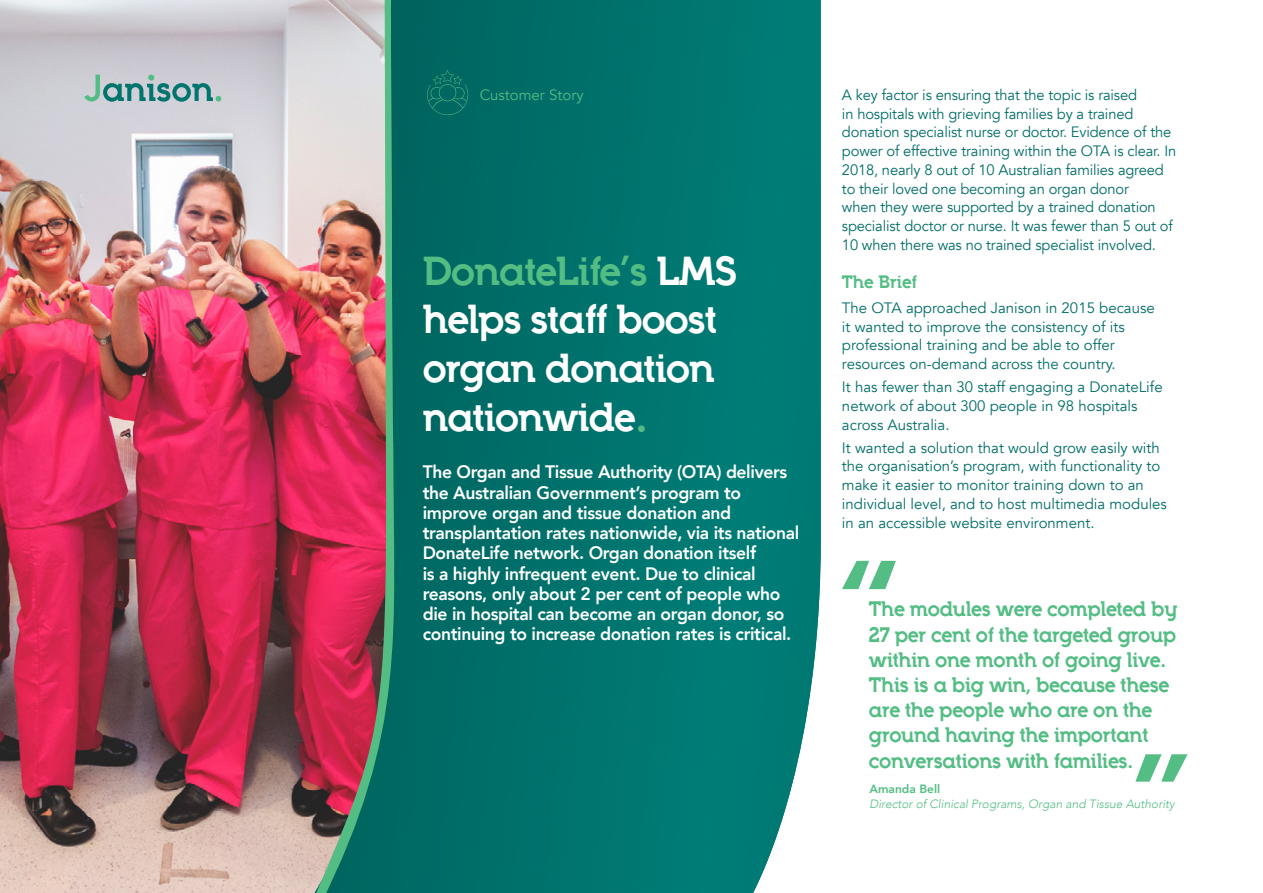
<style>
.page{position:relative;width:1263px;height:893px;background:#fff}
.page>*{position:absolute;margin:0;border:0;box-sizing:border-box;transform-origin:0 0}
.t1{font:700 40.5px/48.6px "Full Neue LC90";letter-spacing:-.02em;color:#fff}
.t2{font:700 21px/25.2px "Full Neue LC90";letter-spacing:-.01em;color:#53bd84}
.t3{font:800 18px/20.2px "Avenir";letter-spacing:-.02em;color:#fff}
.t4{font:700 18px "Full Neue LC90";color:#53bd84}
.t5{font:15px/18.8px "Avenir";color:#016d68}
.t6{font:15px "Avenir";color:#53bd84}
.t7{font:italic 300 12px "Avenir";color:#53bd84}
.t8{font:800 12px "Avenir";color:#53bd84}
.s1{color:#53bd84}
</style>
<div class="page">
<img style="left:0;top:0;width:289px;height:893px">
<svg style="left:289px;top:0;width:22px;height:893px;background:#c16f7d"></svg>
<img style="left:407px;top:0;width:414px;height:893px">
<svg style="left:311px;top:0;width:96px;height:893px;background:#9c6e77"></svg>
<svg style="left:84px;top:75px;width:137px;height:27px;background:#90b5b5"></svg>
<svg style="left:427px;top:70px;width:41px;height:45px;background:#076e63"></svg>
<svg style="left:1135px;top:754px;width:52px;height:28px"></svg>
<svg style="left:842px;top:561px;width:54px;height:28px"></svg>
<p class="t6" style="left:480px;top:86px;width:105px">Customer Story</p>
<h1 class="t1" style="left:423px;top:246px;width:316px"><span class="s1">DonateLife’s</span> LMS helps staff boost organ donation nationwide</h1>
<p class="t4" style="left:637px;top:416px;width:10px">•</p>
<p class="t3" style="left:423px;top:462px;width:378px">The Organ and Tissue Authority (OTA) delivers the Australian Government’s program to improve organ and tissue donation and transplantation rates nationwide, via its national DonateLife network. Organ donation itself<br>is a highly infrequent event. Due to clinical reasons, only about 2 per cent of people who die in hospital can become an organ donor, so continuing to increase donation rates is critical.</p>
<p class="t5" style="left:842px;top:85px;width:336px">A key factor is ensuring that the topic is raised<br>in hospitals with grieving families by a trained donation specialist nurse or doctor. Evidence of the power of effective training within the OTA is clear. In 2018, nearly 8 out of 10 Australian families agreed to their loved one becoming an organ donor<br>when they were supported by a trained donation specialist doctor or nurse. It was fewer than 5 out of 10 when there was no trained specialist involved.</p>
<p class="t4" style="left:842px;top:270px;width:76px">The Brief</p>
<p class="t5" style="left:842px;top:298px;width:314px">The OTA approached Janison in 2015 because it wanted to improve the consistency of its professional training and be able to offer resources on-demand across the country.</p>
<p class="t5" style="left:842px;top:378px;width:322px">It has fewer than 30 staff engaging a DonateLife network of about 300 people in 98 hospitals across Australia.</p>
<p class="t5" style="left:842px;top:438px;width:326px">It wanted a solution that would grow easily with the organisation’s program, with functionality to make it easier to monitor training down to an individual level, and to host multimedia modules in an accessible website environment.</p>
<h2 class="t2" style="left:869px;top:596px;width:310px">The modules were completed by<br>27 per cent of the targeted group within one month of going live.<br>This is a big win, because these are the people who are on the ground having the important conversations with families.</h2>
<p class="t8" style="left:869px;top:780px;width:72px">Amanda Bell</p>
<p class="t7" style="left:869px;top:796px;width:307px">Director of Clinical Programs, Organ and Tissue Authority</p>
</div>
